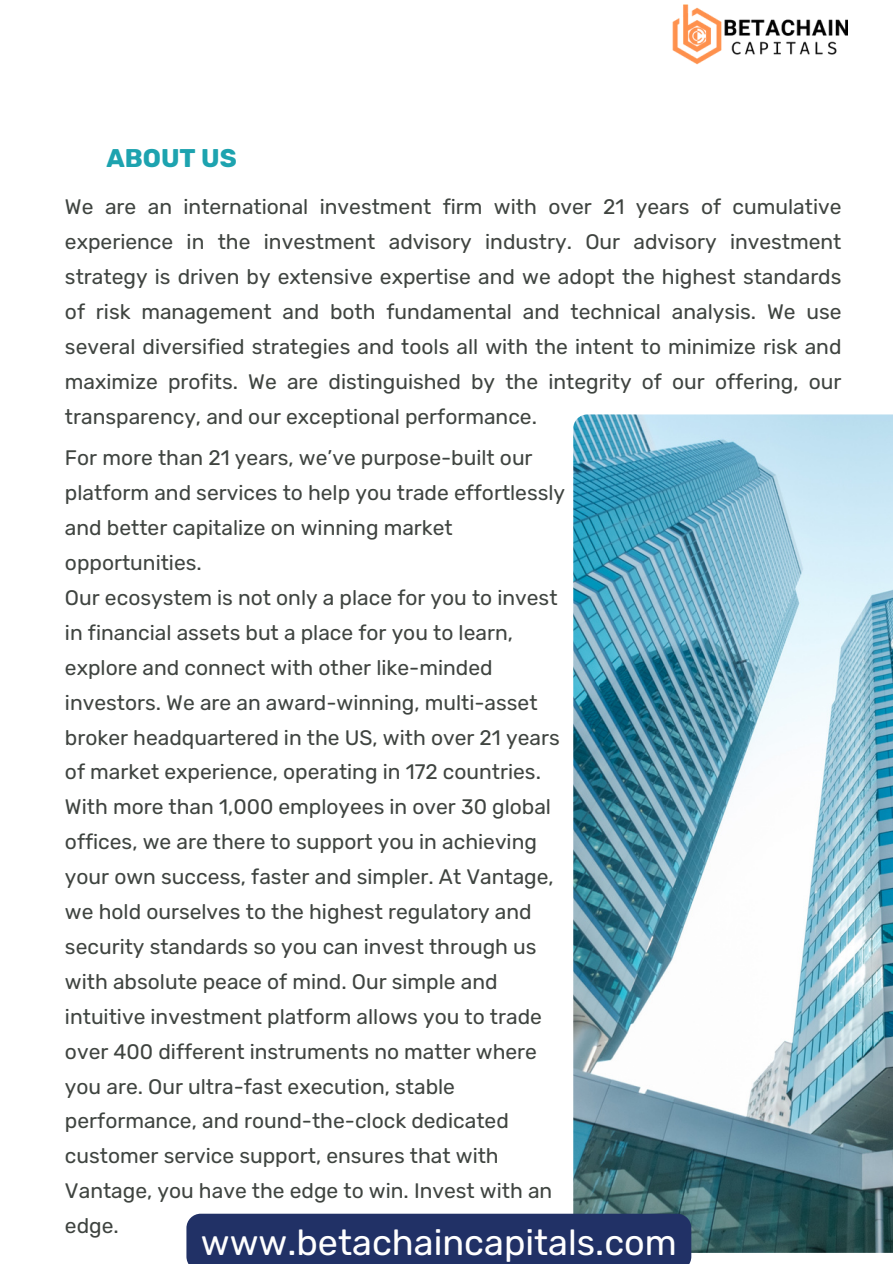
<style>
.page{position:relative;width:893px;height:1264px;background:#fff}
.page>*{position:absolute;margin:0;border:0;box-sizing:border-box;transform-origin:0 0}
.t1{font:36px "Rubik";color:#fff}
.t2{font:700 25.5px "Rubik";color:#1da3af}
.t3{font:21px/34.8px "Rubik";color:#3f4440}
</style>
<div class="page">
<img style="left:573px;top:414px;width:319px;height:838px">
<div style="left:186px;top:1213px;width:505px;height:50px;background:#213166"></div>
<img style="left:672px;top:4px;width:175px;height:61px">
<p class="t2" style="left:106px;top:143px;width:132px">ABOUT US</p>
<h2 class="t3" style="left:65px;top:189px;width:778px;text-align:justify">We are an international investment firm with over 21 years of cumulative experience in the investment advisory industry. Our advisory investment strategy is driven by extensive expertise and we adopt the highest standards of risk management and both fundamental and technical analysis. We use several diversified strategies and tools all with the intent to minimize risk and maximize profits. We are distinguished by the integrity of our offering, our transparency, and our exceptional performance.</h2>
<p class="t3" style="left:65px;top:441px;width:501px">For more than 21 years, we’ve purpose-built our platform and services to help you trade effortlessly and better capitalize on winning market opportunities.</p>
<p class="t3" style="left:65px;top:580px;width:496px">Our ecosystem is not only a place for you to invest in financial assets but a place for you to learn, explore and connect with other like-minded investors. We are an award-winning, multi-asset broker headquartered in the US, with over 21 years of market experience, operating in 172 countries.<br>With more than 1,000 employees in over 30 global offices, we are there to support you in achieving your own success, faster and simpler. At Vantage, we hold ourselves to the highest regulatory and security standards so you can invest through us with absolute peace of mind. Our simple and intuitive investment platform allows you to trade over 400 different instruments no matter where you are. Our ultra-fast execution, stable performance, and round-the-clock dedicated customer service support, ensures that with Vantage, you have the edge to win. Invest with an edge.</p>
<p class="t1" style="left:201px;top:1220px;width:477px">www.betachaincapitals.com</p>
</div>
